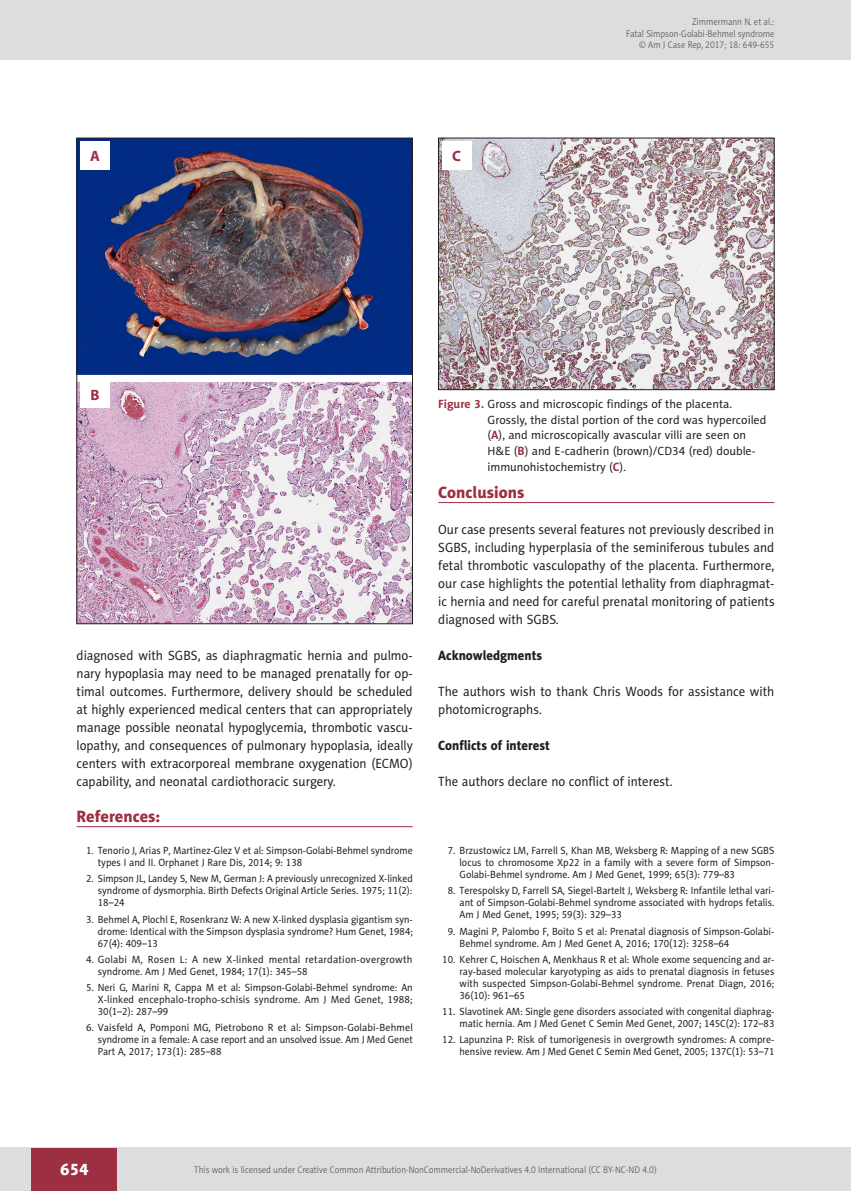
<style>
.page{position:relative;width:851px;height:1191px;background:#fff}
.page>*{position:absolute;margin:0;border:0;box-sizing:border-box;transform-origin:0 0}
.AJCR_Referencje_Tytu{font:16.5px "Naomi Sans EFN Heavy";color:#9d2f42}
.AJCR_Headline_1{font:16.5px "Naomi Sans EFN Heavy";color:#9d2f42}
.t1{font:16.5px "Naomi Sans EFN Heavy";color:#fff}
.t2{font:700 15px "Myriad Pro";color:#9d2f42}
.AJCR_Body{font:13.5px/18px "Naomi Sans EFN";color:#231f20;text-align:justify;scale:.95 1}
.AJCR_Body-2{font:13.5px/18px "Naomi Sans EFN";color:#231f20;text-align:justify;scale:.94 1}
.AJCR_Headline_2{font:13.5px "Naomi Sans EFN Heavy";color:#231f20;scale:.95 1}
.AJCR_Rycina_tytul{font:12px/15.8px "Naomi Sans EFN";color:#231f20}
.AJCR_Referencje_punk{font:10.5px/12px "Naomi Sans EFN";color:#231f20;text-align:justify;scale:.95 1}
.AJCR_Referencje_punk-2{font:10.5px/12px "Naomi Sans EFN";color:#231f20;text-align:justify;scale:.94 1}
.AJCR_Referencje_punk-3{font:10.5px/12px "Naomi Sans EFN";color:#231f20;text-align:justify}
.AJCR_Referencje_punk-4{font:10.5px/12px "Naomi Sans EFN";letter-spacing:.02em;color:#231f20}
.t3{font:9.75px/11.2px "Naomi Sans EFN Light";color:#57585a;text-align:right;scale:.9 1}
.s1{font-weight:700;color:#9d2f42}
</style>
<div class="page">
<img style="left:440px;top:140px;width:332px;height:248px">
<div style="left:438px;top:138px;width:336px;height:252px;border:1px solid #231f20"></div>
<div style="left:442px;top:142px;width:29px;height:28px;background:#fff"></div>
<img style="left:79px;top:140px;width:331px;height:482px">
<div style="left:77px;top:138px;width:335px;height:486px;border:1px solid #231f20"></div>
<div style="left:80px;top:142px;width:30px;height:28px;background:#fff"></div>
<div style="left:80px;top:380px;width:30px;height:28px;background:#fff"></div>
<hr style="left:77px;top:826px;width:335px;height:1px;background:#9d2f42">
<hr style="left:438px;top:502px;width:336px;height:1px;background:#9d2f42">
<div style="left:0;top:1148px;width:850px;height:43px;background:#dcdddf"></div>
<div style="left:32px;top:1147px;width:85px;height:43px;background:#9d2f42"></div>
<div style="left:0;top:0;width:850px;height:60px;background:#dcdddf"></div>
<hr style="left:850px;top:0;width:1px;height:60px;background:#dcdddf">
<p class="t2" style="left:90px;top:147px;width:11px">A</p>
<p class="t2" style="left:452px;top:147px;width:10px">C</p>
<p class="t3" style="left:626px;top:16px;width:166px">Zimmermann N. et al.:<br>Fatal Simpson-Golabi-Behmel syndrome © Am J Case Rep, 2017; 18: 649-655</p>
<p class="t2" style="left:90px;top:385px;width:11px">B</p>
<p class="AJCR_Body" style="left:77px;top:646px;width:355px">diagnosed with SGBS, as diaphragmatic hernia and pulmo&shy;nary hypoplasia may need to be managed prenatally for op&shy;timal outcomes. Furthermore, delivery should be scheduled at highly experienced medical centers that can appropriately manage possible neonatal hypoglycemia, thrombotic vascu&shy;lopathy, and consequences of pulmonary hypoplasia, ideally centers with extracorporeal membrane oxygenation (ECMO) capability, and neonatal cardiothoracic surgery.</p>
<p class="AJCR_Referencje_Tytu" style="left:77px;top:806px;width:85px">References:</p>
<p class="AJCR_Referencje_punk-2" style="left:98px;top:844px;width:336px;text-indent:-12px">1. Tenorio J, Arias P, Martinez-Glez V et al: Simpson-Golabi-Behmel syndrome types I and II. Orphanet J Rare Dis, 2014; 9: 138</p>
<p class="AJCR_Referencje_punk-2" style="left:98px;top:873px;width:336px;text-indent:-12px">2. Simpson JL, Landey S, New M, German J: A previously unrecognized X-linked syndrome of dysmorphia. Birth Defects Original Article Series. 1975; 11(2):<br>18–24</p>
<p class="AJCR_Referencje_punk-2" style="left:98px;top:913px;width:336px;text-indent:-12px">3. Behmel A, Plochl E, Rosenkranz W: A new X-linked dysplasia gigantism syn&shy;drome: Identical with the Simpson dysplasia syndrome? Hum Genet, 1984; 67(4): 409–13</p>
<p class="AJCR_Referencje_punk-4" style="left:98px;top:953px;width:316px;text-indent:-12px">4. Golabi M, Rosen L: A new X-linked mental retardation-overgrowth syndrome. Am J Med Genet, 1984; 17(1): 345–58</p>
<p class="AJCR_Referencje_punk" style="left:98px;top:981px;width:333px;text-indent:-12px">5. Neri G, Marini R, Cappa M et al: Simpson-Golabi-Behmel syndrome: An X-linked encephalo-tropho-schisis syndrome. Am J Med Genet, 1988; 30(1–2): 287–99</p>
<p class="AJCR_Referencje_punk-3" style="left:98px;top:1022px;width:316px;text-indent:-12px">6. Vaisfeld A, Pomponi MG, Pietrobono R et al: Simpson-Golabi-Behmel syndrome in a female: A case report and an unsolved issue. Am J Med Genet Part A, 2017; 173(1): 285–88</p>
<p class="AJCR_Rycina_tytul" style="left:487px;top:396px;width:280px;text-indent:-49px"><span class="s1">Figure 3.</span> Gross and microscopic findings of the placenta.<br>Grossly, the distal portion of the cord was hypercoiled (<span class="s1">A</span>), and microscopically avascular villi are seen on H&amp;E (<span class="s1">B</span>) and E-cadherin (brown)/CD34 (red) double&shy;immunohistochemistry (<span class="s1">C</span>).</p>
<p class="AJCR_Headline_1" style="left:438px;top:482px;width:88px">Conclusions</p>
<p class="AJCR_Body-2" style="left:438px;top:520px;width:359px">Our case presents several features not previously described in SGBS, including hyperplasia of the seminiferous tubules and fetal thrombotic vasculopathy of the placenta. Furthermore, our case highlights the potential lethality from diaphragmat&shy;ic hernia and need for careful prenatal monitoring of patients diagnosed with SGBS.</p>
<p class="AJCR_Headline_2" style="left:438px;top:647px;width:111px">Acknowledgments</p>
<p class="AJCR_Body" style="left:438px;top:682px;width:355px">The authors wish to thank Chris Woods for assistance with photomicrographs.</p>
<p class="AJCR_Headline_2" style="left:438px;top:737px;width:119px">Conflicts of interest</p>
<p class="AJCR_Body" style="left:438px;top:772px;width:248px">The authors declare no conflict of interest.</p>
<p class="AJCR_Referencje_punk" style="left:459px;top:844px;width:333px;text-indent:-12px">7. Brzustowicz LM, Farrell S, Khan MB, Weksberg R: Mapping of a new SGBS locus to chromosome Xp22 in a family with a severe form of Simpson-Golabi-Behmel syndrome. Am J Med Genet, 1999; 65(3): 779–83</p>
<p class="AJCR_Referencje_punk" style="left:459px;top:885px;width:333px;text-indent:-12px">8. Terespolsky D, Farrell SA, Siegel-Bartelt J, Weksberg R: Infantile lethal vari&shy;ant of Simpson-Golabi-Behmel syndrome associated with hydrops fetalis.<br>Am J Med Genet, 1995; 59(3): 329–33</p>
<p class="AJCR_Referencje_punk" style="left:459px;top:925px;width:333px;text-indent:-12px">9. Magini P, Palombo F, Boito S et al: Prenatal diagnosis of Simpson-Golabi-<br>Behmel syndrome. Am J Med Genet A, 2016; 170(12): 3258–64</p>
<p class="AJCR_Referencje_punk" style="left:459px;top:953px;width:333px;text-indent:-17px">10. Kehrer C, Hoischen A, Menkhaus R et al: Whole exome sequencing and ar&shy;ray-based molecular karyotyping as aids to prenatal diagnosis in fetuses with suspected Simpson-Golabi-Behmel syndrome. Prenat Diagn, 2016; 36(10): 961–65</p>
<p class="AJCR_Referencje_punk-2" style="left:442px;top:1005px;width:355px;text-align:right">11. Slavotinek AM: Single gene disorders associated with congenital diaphrag&shy;matic hernia. Am J Med Genet C Semin Med Genet, 2007; 145C(2): 172–83</p>
<p class="AJCR_Referencje_punk" style="left:442px;top:1034px;width:351px;text-align:right">12. Lapunzina P: Risk of tumorigenesis in overgrowth syndromes: A compre&shy;hensive review. Am J Med Genet C Semin Med Genet, 2005; 137C(1): 53–71</p>
<h1 class="t1" style="left:60px;top:1159px;width:30px">654</h1>
<p class="t3" style="left:194px;top:1164px;width:515px">This work is licensed under Creative Common Attribution-NonCommercial-NoDerivatives 4.0 International (CC BY-NC-ND 4.0)</p>
</div>
